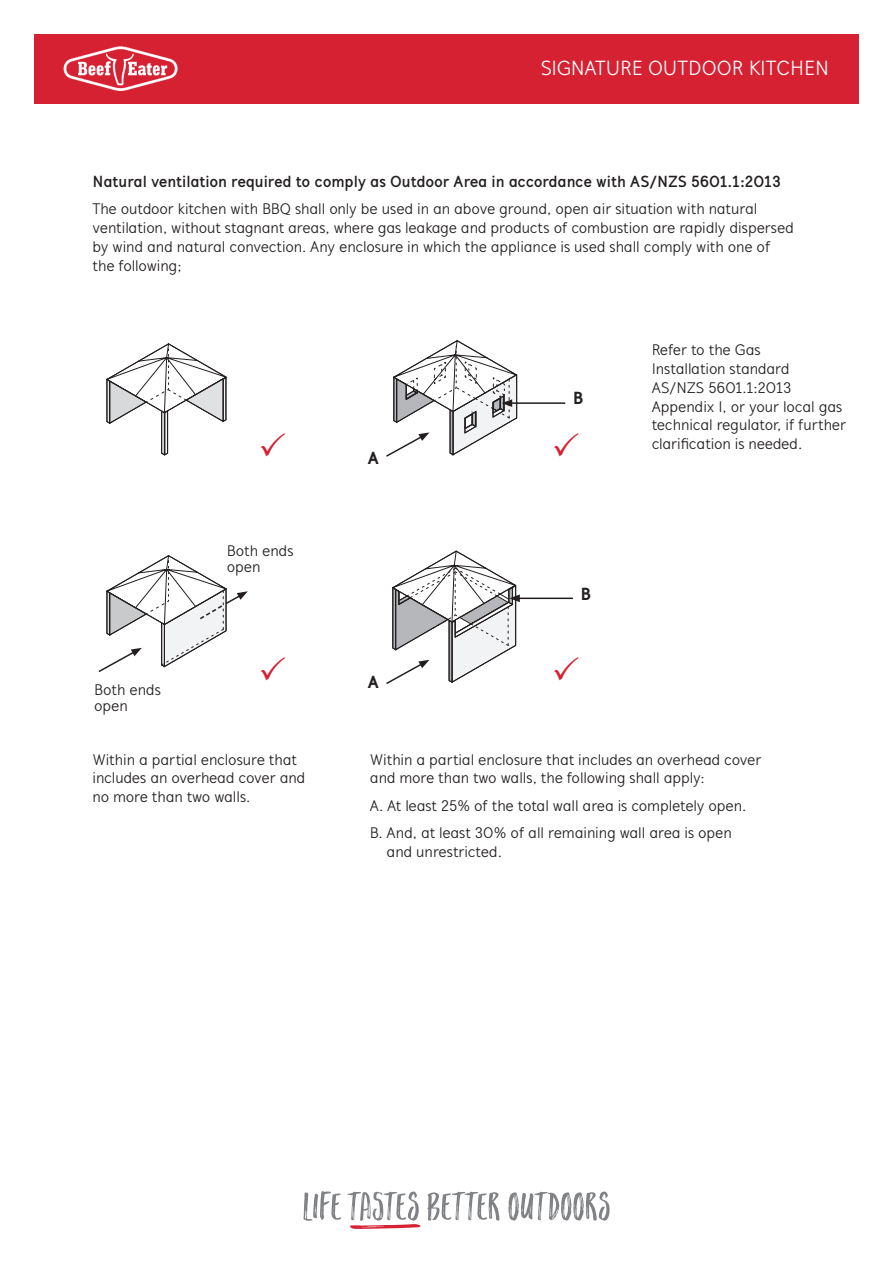
<style>
.page{position:relative;width:893px;height:1263px;background:#fff}
.page>*{position:absolute;margin:0;border:0;box-sizing:border-box;transform-origin:0 0}
.t1{font:21px "Mucho Sans";color:#fff}
.t2{font:800 18px "Mucho Sans";color:#231f20}
.t3{font:700 16.5px "Mucho Sans";letter-spacing:-.01em;color:#231f20}
.t4{font:15.75px/18.9px "Mucho Sans";letter-spacing:-.01em;color:#231f20}
</style>
<div class="page">
<div style="left:34px;top:34px;width:825px;height:69px;background:#d62132"></div>
<img style="left:63px;top:46px;width:115px;height:45px">
<svg style="left:304px;top:1191px;width:306px;height:38px"></svg>
<svg style="left:106px;top:343px;width:121px;height:113px"></svg>
<hr style="left:510px;top:402px;width:55px;height:2px;background:#231f20">
<hr style="left:517px;top:598px;width:56px;height:1px;background:#231f20">
<svg style="left:386px;top:340px;width:131px;height:117px"></svg>
<svg style="left:386px;top:550px;width:134px;height:134px"></svg>
<svg style="left:98px;top:555px;width:150px;height:117px"></svg>
<h1 class="t1" style="left:541px;top:56px;width:290px">SIGNATURE OUTDOOR KITCHEN</h1>
<p class="t3" style="left:93px;top:171px;width:690px">Natural ventilation required to comply as Outdoor Area in accordance with AS/NZS 5601.1:2013</p>
<p class="t4" style="left:93px;top:199px;width:703px">The outdoor kitchen with BBQ shall only be used in an above ground, open air situation with natural ventilation, without stagnant areas, where gas leakage and products of combustion are rapidly dispersed by wind and natural convection. Any enclosure in which the appliance is used shall comply with one of the following;</p>
<p class="t4" style="left:94px;top:681px;width:68px;line-height:15.9px">Both ends open</p>
<p class="t4" style="left:227px;top:543px;width:68px;line-height:15.9px">Both ends open</p>
<p class="t2" style="left:368px;top:447px;width:12px">A</p>
<p class="t2" style="left:368px;top:672px;width:12px">A</p>
<p class="t2" style="left:573px;top:388px;width:12px">B</p>
<p class="t2" style="left:580px;top:583px;width:12px">B</p>
<p class="t4" style="left:652px;top:340px;width:196px">Refer to the Gas<br>Installation standard<br>AS/NZS 5601.1:2013<br>Appendix I, or your local gas technical regulator, if further clarification is needed.</p>
<p class="t4" style="left:93px;top:750px;width:214px">Within a partial enclosure that includes an overhead cover and no more than two walls.</p>
<p class="t4" style="left:370px;top:750px;width:393px">Within a partial enclosure that includes an overhead cover and more than two walls, the following shall apply:</p>
<p class="t4" style="left:370px;top:792px;width:378px;line-height:27.5px">A. At least 25% of the total wall area is completely open.<br>B. And, at least 30% of all remaining wall area is open</p>
<p class="t4" style="left:387px;top:842px;width:117px">and unrestricted.</p>
</div>
